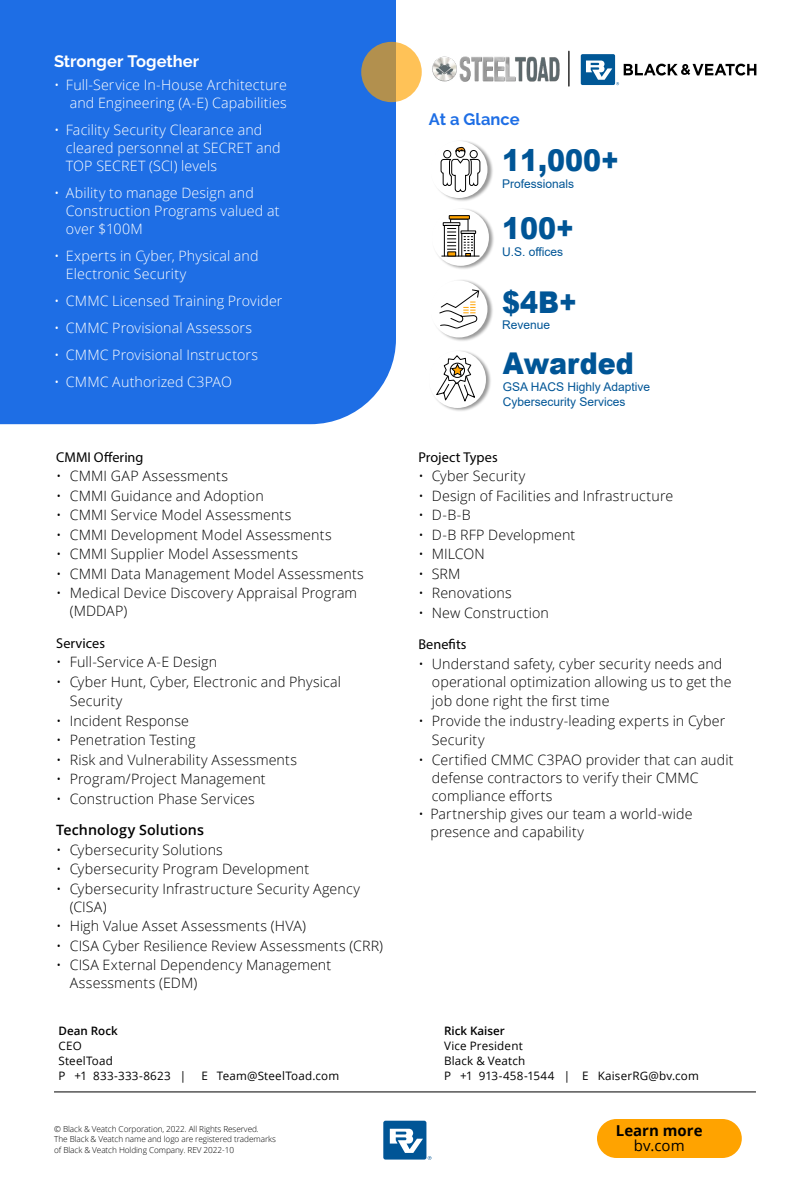
<style>
.page{position:relative;width:810px;height:1188px;background:#fff}
.page>*{position:absolute;margin:0;border:0;box-sizing:border-box;transform-origin:0 0}
.t1{font:900 30px "Arial";color:#005596;scale:.9 1}
.t2{font:700 16.5px "Raleway";color:#fff}
.t3{font:700 16.5px "Raleway";letter-spacing:.005em;color:#1e6ee5}
.t4{font:700 15px "Open Sans";color:#000}
.t5{font:15px "Open Sans";color:#000}
.t6{font:300 14.25px/18px "Open Sans";letter-spacing:.01em;color:#000}
.t7{font:300 14.25px/18px "Open Sans";letter-spacing:.01em;color:#fff}
.t8{font:14.25px "Myriad Pro";letter-spacing:.005em;color:#000}
.t9{font:600 14.25px "Open Sans";letter-spacing:.01em;color:#000}
.t10{font:12px/15px "Arial";color:#005596}
.t11{font:11.7px/15px "Open Sans";letter-spacing:.02em;color:#000}
.t12{font:600 11.7px "Open Sans";color:#000}
.t13{font:300 8.25px/10.5px "Open Sans";letter-spacing:-.01em;color:#000}
</style>
<div class="page">
<div style="left:383px;top:1121px;width:43px;height:39px;background:#005596;border-radius:2px"></div>
<svg style="left:390px;top:1129px;width:42px;height:31px"></svg>
<hr style="left:54px;top:1092px;width:702px;height:1px;background:#000">
<div style="left:597px;top:1119px;width:145px;height:39px;background:#ffa300;border-radius:20px"></div>
<div style="left:432px;top:207px;width:63px;height:63px;background:#000;opacity:.4"></div>
<div style="left:432px;top:209px;width:57px;height:57px;background:#fff;border-radius:50%"></div>
<div style="left:449px;top:215px;width:21px;height:4px;border:1px solid #000"></div>
<hr style="left:441px;top:256px;width:38px;height:1px;background:#000">
<svg style="left:443px;top:219px;width:33px;height:38px"></svg>
<div style="left:0;top:0;width:396px;height:424px;background:#1e6ee5"></div>
<svg style="left:361px;top:42px;width:61px;height:60px;background:#d0a453"></svg>
<div style="left:431px;top:140px;width:62px;height:62px;background:#000;opacity:.4"></div>
<div style="left:430px;top:141px;width:57px;height:57px;background:#fff;border-radius:50%"></div>
<div style="left:431px;top:279px;width:62px;height:63px;background:#000;opacity:.4"></div>
<div style="left:430px;top:280px;width:57px;height:58px;background:#fff;border-radius:50%"></div>
<div style="left:429px;top:350px;width:63px;height:62px;background:#000;opacity:.4"></div>
<div style="left:429px;top:351px;width:57px;height:57px;background:#fff;border-radius:50%"></div>
<hr style="left:568px;top:51px;width:2px;height:35px;background:#333">
<div style="left:581px;top:54px;width:34px;height:31px;background:#005796;border-radius:2px"></div>
<svg style="left:586px;top:61px;width:170px;height:24px"></svg>
<img style="left:432px;top:56px;width:128px;height:26px">
<svg style="left:441px;top:147px;width:39px;height:45px"></svg>
<svg style="left:436px;top:355px;width:39px;height:47px"></svg>
<svg style="left:439px;top:289px;width:40px;height:40px"></svg>
<p class="t2" style="left:54px;top:51px;width:147px">Stronger Together</p>
<p class="t7" style="left:54px;top:76px;width:234px;text-align:right">• Full-Service In-House Architecture and Engineering (A-E) Capabilities</p>
<p class="t7" style="left:66px;top:121px;width:216px;text-indent:-12px">• Facility Security Clearance and cleared personnel at SECRET and<br>TOP SECRET (SCI) levels</p>
<p class="t7" style="left:66px;top:184px;width:215px;text-indent:-12px">• Ability to manage Design and<br>Construction Programs valued at over $100M</p>
<p class="t7" style="left:66px;top:247px;width:194px;text-indent:-12px">• Experts in Cyber, Physical and<br>Electronic Security</p>
<p class="t7" style="left:54px;top:292px;width:230px">• CMMC Licensed Training Provider</p>
<p class="t7" style="left:54px;top:319px;width:200px">• CMMC Provisional Assessors</p>
<p class="t7" style="left:54px;top:346px;width:206px">• CMMC Provisional Instructors</p>
<p class="t7" style="left:54px;top:373px;width:179px">• CMMC Authorized C3PAO</p>
<p class="t8" style="left:56px;top:448px;width:89px">CMMI Offering</p>
<p class="t6" style="left:56px;top:467px;width:173px">• CMMI GAP Assessments</p>
<p class="t6" style="left:56px;top:486px;width:209px">• CMMI Guidance and Adoption</p>
<p class="t6" style="left:56px;top:506px;width:237px">• CMMI Service Model Assessments</p>
<p class="t6" style="left:56px;top:525px;width:277px">• CMMI Development Model Assessments</p>
<p class="t6" style="left:56px;top:545px;width:243px">• CMMI Supplier Model Assessments</p>
<p class="t6" style="left:56px;top:564px;width:309px">• CMMI Data Management Model Assessments</p>
<p class="t6" style="left:70px;top:584px;width:289px;text-indent:-13px">• Medical Device Discovery Appraisal Program (MDDAP)</p>
<p class="t8" style="left:56px;top:634px;width:50px">Services</p>
<p class="t6" style="left:56px;top:653px;width:162px">• Full-Service A-E Design</p>
<p class="t6" style="left:70px;top:671px;width:273px;line-height:19.5px;text-indent:-13px">• Cyber Hunt, Cyber, Electronic and Physical<br>Security</p>
<p class="t6" style="left:56px;top:711px;width:134px">• Incident Response</p>
<p class="t6" style="left:56px;top:731px;width:141px">• Penetration Testing</p>
<p class="t6" style="left:56px;top:750px;width:242px">• Risk and Vulnerability Assessments</p>
<p class="t6" style="left:56px;top:770px;width:211px">• Program/Project Management</p>
<p class="t6" style="left:56px;top:789px;width:200px">• Construction Phase Services</p>
<p class="t9" style="left:56px;top:820px;width:149px">Technology Solutions</p>
<p class="t6" style="left:56px;top:840px;width:168px">• Cybersecurity Solutions</p>
<p class="t6" style="left:56px;top:860px;width:254px">• Cybersecurity Program Development</p>
<p class="t6" style="left:70px;top:879px;width:292px;text-indent:-13px">• Cybersecurity Infrastructure Security Agency (CISA)</p>
<p class="t6" style="left:56px;top:917px;width:251px">• High Value Asset Assessments (HVA)</p>
<p class="t6" style="left:56px;top:936px;width:328px">• CISA Cyber Resilience Review Assessments (CRR)</p>
<p class="t6" style="left:70px;top:956px;width:263px;text-indent:-13px">• CISA External Dependency Management<br>Assessments (EDM)</p>
<p class="t12" style="left:58px;top:1023px;width:61px">Dean Rock</p>
<p class="t11" style="left:58px;top:1038px;width:129px">CEO<br>SteelToad<br>P +1 833-333-8623 |</p>
<p class="t11" style="left:201px;top:1068px;width:139px">E Team@SteelToad.com</p>
<p class="t3" style="left:429px;top:110px;width:92px">At a Glance</p>
<h1 class="t1" style="left:502px;top:139px;width:131px">11,000+</h1>
<p class="t10" style="left:502px;top:176px;width:74px">Professionals</p>
<h1 class="t1" style="left:502px;top:207px;width:81px">100+</h1>
<p class="t10" style="left:502px;top:244px;width:63px">U.S. offices</p>
<h1 class="t1" style="left:502px;top:280px;width:85px">$4B+</h1>
<p class="t10" style="left:502px;top:317px;width:50px">Revenue</p>
<h1 class="t1" style="left:503px;top:342px;width:147px">Awarded</h1>
<p class="t10" style="left:503px;top:379px;width:149px">GSA HACS Highly Adaptive<br>Cybersecurity Services</p>
<p class="t8" style="left:418px;top:448px;width:81px">Project Types</p>
<p class="t6" style="left:418px;top:467px;width:109px">• Cyber Security</p>
<p class="t6" style="left:418px;top:486px;width:256px">• Design of Facilities and Infrastructure</p>
<p class="t6" style="left:418px;top:506px;width:54px">• D-B-B</p>
<p class="t6" style="left:418px;top:525px;width:158px">• D-B RFP Development</p>
<p class="t6" style="left:418px;top:545px;width:68px">• MILCON</p>
<p class="t6" style="left:418px;top:564px;width:44px">• SRM</p>
<p class="t6" style="left:418px;top:584px;width:95px">• Renovations</p>
<p class="t6" style="left:418px;top:603px;width:132px">• New Construction</p>
<p class="t8" style="left:418px;top:636px;width:50px">Benefits</p>
<p class="t6" style="left:432px;top:654px;width:301px;text-indent:-13px">• Understand safety, cyber security needs and operational optimization allowing us to get the</p>
<p class="t6" style="left:432px;top:692px;width:179px">job done right the first time</p>
<p class="t6" style="left:432px;top:710px;width:295px;line-height:19.5px;text-indent:-13px">• Provide the industry-leading experts in Cyber<br>Security</p>
<p class="t6" style="left:432px;top:750px;width:303px;text-indent:-13px">• Certified CMMC C3PAO provider that can audit defense contractors to verify their CMMC compliance efforts</p>
<p class="t6" style="left:430px;top:804px;width:264px;text-indent:-12px">• Partnership gives our team a world-wide presence and capability</p>
<p class="t12" style="left:444px;top:1023px;width:62px">Rick Kaiser</p>
<p class="t11" style="left:444px;top:1038px;width:256px">Vice President<br>Black &amp; Veatch<br>P +1 913-458-1544 | E KaiserRG@bv.com</p>
<p class="t13" style="left:54px;top:1123px;width:223px">© Black &amp; Veatch Corporation, 2022. All Rights Reserved.<br>The Black &amp; Veatch name and logo are registered trademarks of Black &amp; Veatch Holding Company. REV 2022-10</p>
<p class="t4" style="left:616px;top:1120px;width:88px">Learn more</p>
<p class="t5" style="left:634px;top:1136px;width:52px">bv.com</p>
</div>
